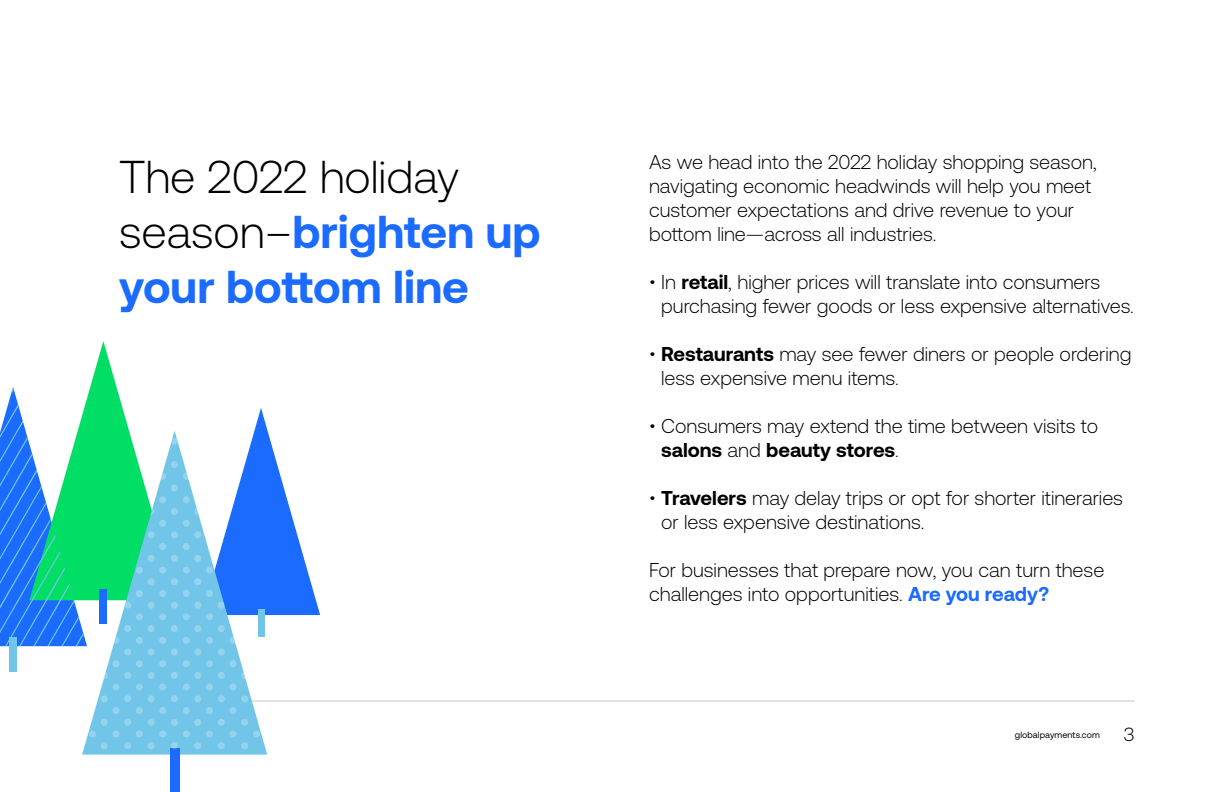
<style>
.page{position:relative;width:1224px;height:792px;background:#fff}
.page>*{position:absolute;margin:0;border:0;box-sizing:border-box;transform-origin:0 0}
.t1{font:700 46px/55.2px "GP Commerce";color:#1c6bff}
.t2{font:300 20px/24px "GP Commerce";color:#000}
.t3{font:300 19px "GP Commerce";color:#000}
.t4{font:9px "GP Commerce";letter-spacing:.01em;color:#000}
.s1{font-weight:300;color:#000}
.s2{font-weight:700}
.s3{font-weight:700;color:#1c6bff}
</style>
<div class="page">
<hr style="left:88px;top:701px;width:1046px;height:1px;background:#c4c4c4">
<svg style="left:101px;top:656px;width:147px;height:30px;background:#7bc9e9"></svg>
<div style="left:170px;top:748px;width:10px;height:43px;background:#1c6bff"></div>
<div style="left:9px;top:638px;width:8px;height:34px;background:#71c5e8"></div>
<div style="left:218px;top:672px;width:7px;height:7px;background:#94d3ed;border-radius:50%"></div>
<div style="left:206px;top:660px;width:7px;height:7px;background:#94d3ed;border-radius:50%"></div>
<div style="left:229px;top:660px;width:7px;height:7px;background:#94d3ed;border-radius:50%"></div>
<svg style="left:194px;top:672px;width:7px;height:7px"></svg>
<div style="left:206px;top:684px;width:7px;height:7px;background:#94d3ed;border-radius:50%"></div>
<div style="left:229px;top:684px;width:7px;height:7px;background:#94d3ed;border-radius:50%"></div>
<svg style="left:241px;top:672px;width:5px;height:7px"></svg>
<div style="left:171px;top:672px;width:7px;height:7px;background:#94d3ed;border-radius:50%"></div>
<div style="left:159px;top:660px;width:7px;height:7px;background:#94d3ed;border-radius:50%"></div>
<div style="left:183px;top:660px;width:7px;height:7px;background:#94d3ed;border-radius:50%"></div>
<svg style="left:148px;top:672px;width:7px;height:7px"></svg>
<div style="left:159px;top:684px;width:7px;height:7px;background:#94d3ed;border-radius:50%"></div>
<div style="left:183px;top:684px;width:7px;height:7px;background:#94d3ed;border-radius:50%"></div>
<div style="left:124px;top:672px;width:7px;height:7px;background:#94d3ed;border-radius:50%"></div>
<div style="left:113px;top:660px;width:7px;height:7px;background:#94d3ed;border-radius:50%"></div>
<div style="left:136px;top:660px;width:7px;height:7px;background:#94d3ed;border-radius:50%"></div>
<svg style="left:0;top:341px;width:320px;height:315px"></svg>
<div style="left:136px;top:637px;width:7px;height:7px;background:#94d3ed;border-radius:50%"></div>
<svg style="left:104px;top:672px;width:4px;height:7px"></svg>
<div style="left:113px;top:684px;width:7px;height:7px;background:#94d3ed;border-radius:50%"></div>
<div style="left:136px;top:684px;width:7px;height:7px;background:#94d3ed;border-radius:50%"></div>
<svg style="left:82px;top:686px;width:232px;height:69px"></svg>
<div style="left:89px;top:730px;width:7px;height:7px;background:#94d3ed;border-radius:50%"></div>
<p class="t1" style="left:119px;top:149px;width:423px"><span class="s1">The 2022 holiday season–</span>brighten up your bottom line</p>
<p class="t2" style="left:649px;top:150px;width:449px">As we head into the 2022 holiday shopping season, navigating economic headwinds will help you meet customer expectations and drive revenue to your bottom line—across all industries.</p>
<p class="t2" style="left:661px;top:270px;width:474px;text-indent:-12px">• In <span class="s2">retail</span>, higher prices will translate into consumers purchasing fewer goods or less expensive alternatives.</p>
<p class="t2" style="left:661px;top:342px;width:472px;text-indent:-12px">• <span class="s2">Restaurants</span> may see fewer diners or people ordering less expensive menu items.</p>
<p class="t2" style="left:661px;top:414px;width:438px;text-indent:-12px">• Consumers may extend the time between visits to <span class="s2">salons</span> and <span class="s2">beauty stores</span>.</p>
<p class="t2" style="left:661px;top:486px;width:463px;text-indent:-12px">• <span class="s2">Travelers</span> may delay trips or opt for shorter itineraries or less expensive destinations.</p>
<p class="t2" style="left:649px;top:558px;width:457px">For businesses that prepare now, you can turn these challenges into opportunities. <span class="s3">Are you ready?</span></p>
<p class="t4" style="left:1015px;top:730px;width:87px">globalpayments.com</p>
<p class="t3" style="left:1124px;top:724px;width:12px">3</p>
</div>
